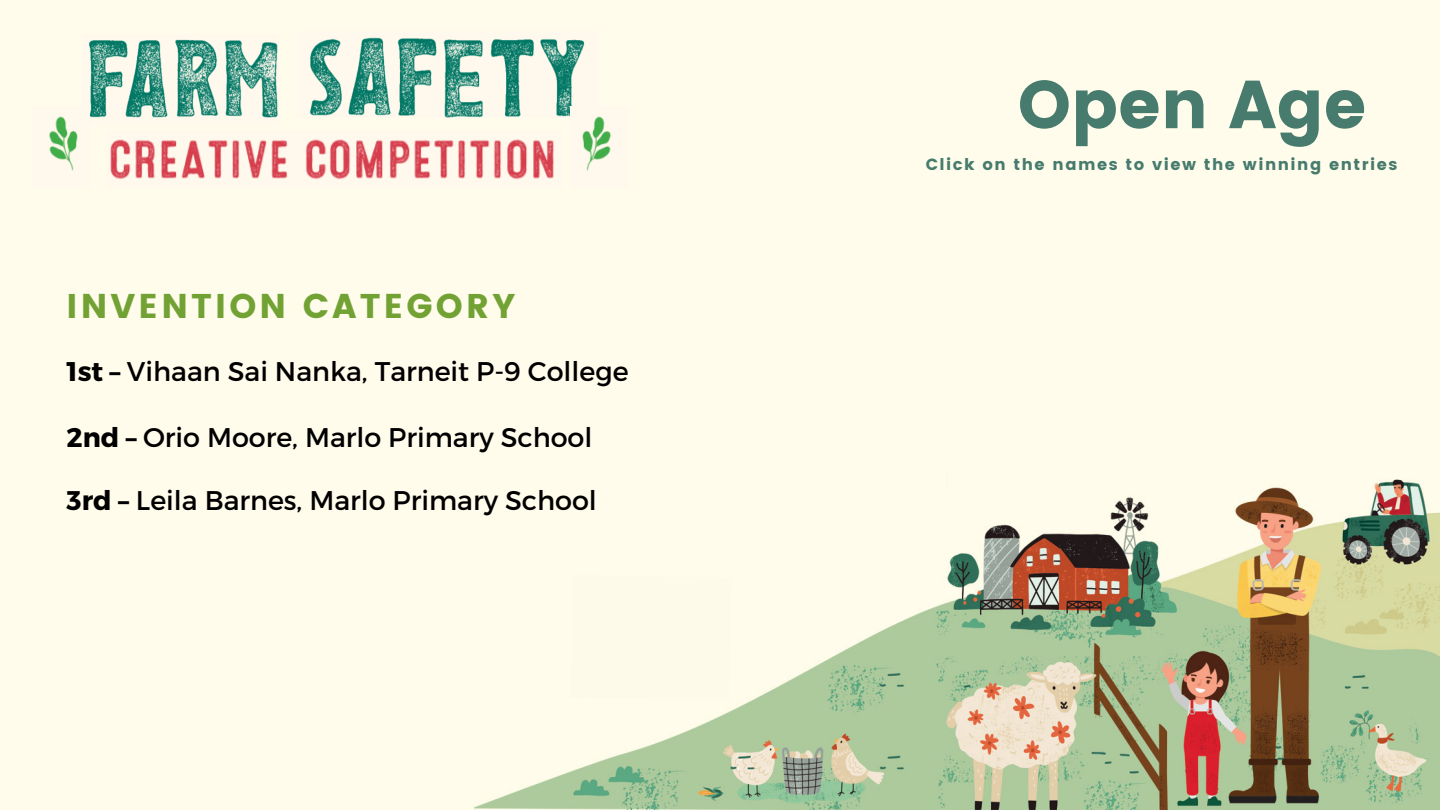
<style>
.page{position:relative;width:1440px;height:810px;background:#fff}
.page>*{position:absolute;margin:0;border:0;box-sizing:border-box;transform-origin:0 0}
.t1{font:67.6px "Poppins";color:#467b6e}
.t2{font:34.3px "Poppins";letter-spacing:.09em;color:#72a234}
.t3{font:27px "Montserrat";color:#000}
.t4{font:16.1px "Poppins";letter-spacing:.09em;color:#467b6e}
.s1{font-weight:700}
</style>
<div class="page">
<img style="left:405px;top:466px;width:1035px;height:344px">
<div style="left:599px;top:267px;width:142px;height:113px;background:#fffceb"></div>
<div style="left:720px;top:296px;width:720px;height:170px;background:#fffceb"></div>
<div style="left:0;top:233px;width:599px;height:520px;background:#fffceb"></div>
<img style="left:81px;top:34px;width:197px;height:90px">
<img style="left:298px;top:32px;width:301px;height:85px">
<img style="left:107px;top:131px;width:454px;height:56px">
<img style="left:32px;top:106px;width:57px;height:81px">
<img style="left:570px;top:106px;width:57px;height:81px">
<div style="left:570px;top:380px;width:318px;height:225px;background:#fffceb"></div>
<div style="left:0;top:729px;width:227px;height:15px;background:#fffceb"></div>
<div style="left:585px;top:395px;width:318px;height:225px;background:#fffceb"></div>
<div style="left:0;top:744px;width:405px;height:66px;background:#fffceb"></div>
<div style="left:571px;top:575px;width:160px;height:125px;background:#fdfae9"></div>
<div style="left:860px;top:448px;width:85px;height:103px;background:#fffceb"></div>
<p class="t2" style="left:67px;top:286px;width:451px">INVENTION CATEGORY</p>
<p class="t3" style="left:67px;top:353px;width:563px"><span class="s1">1st –</span> Vihaan Sai Nanka, Tarneit P-9 College</p>
<p class="t3" style="left:67px;top:420px;width:527px"><span class="s1">2nd –</span> Orio Moore, Marlo Primary School</p>
<p class="t3" style="left:67px;top:483px;width:532px"><span class="s1">3rd –</span> Leila Barnes, Marlo Primary School</p>
<p class="t1" style="left:1018px;top:65px;width:350px">Open Age</p>
<p class="t4" style="left:926px;top:155px;width:473px">Click on the names to view the winning entries</p>
</div>
